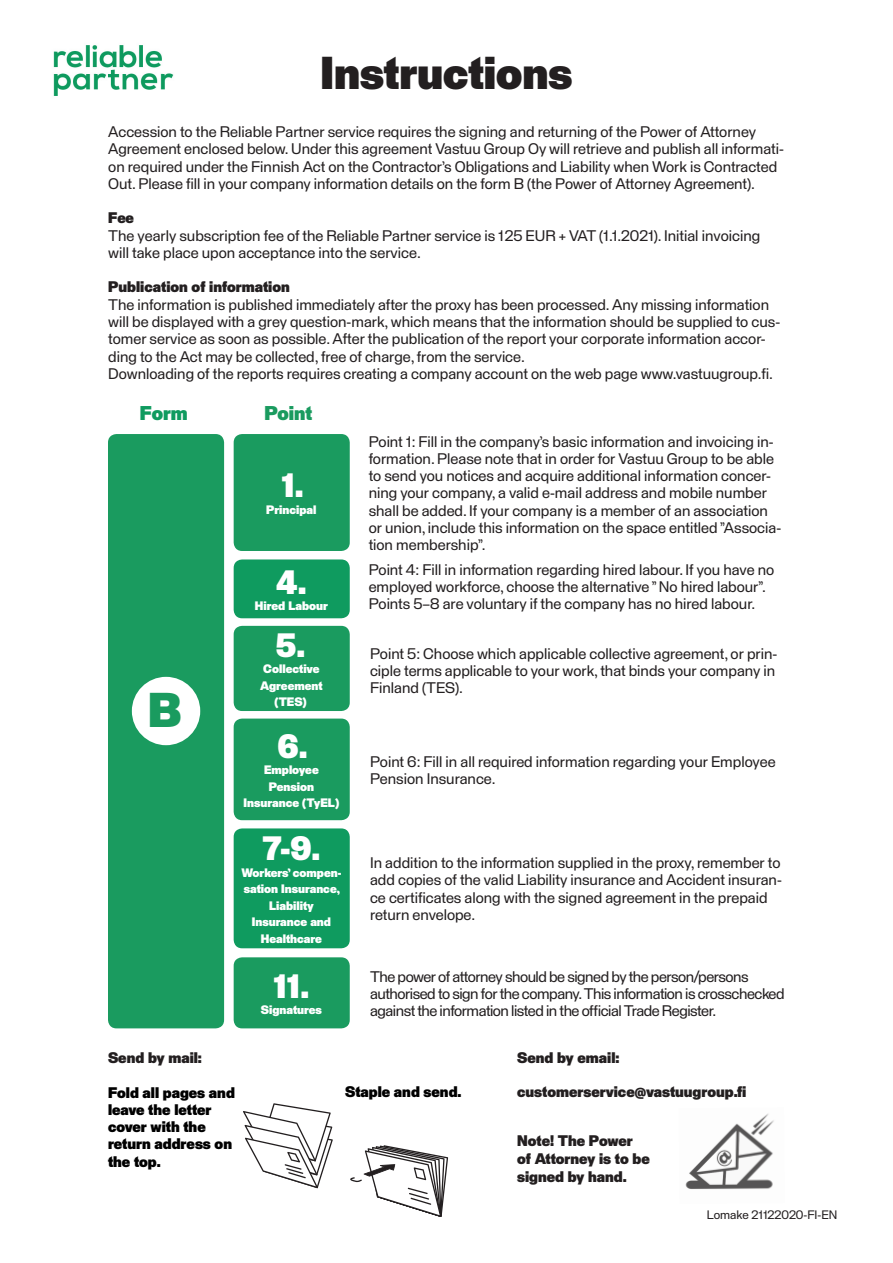
<style>
.page{position:relative;width:893px;height:1263px;background:#fff}
.page>*{position:absolute;margin:0;border:0;box-sizing:border-box;transform-origin:0 0}
.leipis{font:900 47.7px "Staff";color:#1a9b5f}
.leipis-2{font:900 45px "Staff";color:#231f20}
.leipis-3{font:900 33px "Staff";color:#fff}
.leipis-4{font:900 19.5px "Staff";color:#1a9b5f}
.leipis-5{font:900 19.5px "Staff";color:#0f9b5f}
.leipis-6{font:15px/17.2px "Staff";color:#231f20}
.leipis-7{font:15px/17.2px "Staff";letter-spacing:-.03em;color:#231f20}
.t1{font:900 15px/18px "Staff";color:#231f20}
.leipis-8{font:900 15px/17.2px "Staff";color:#000}
.leipis-9{font:900 12px/16.5px "Staff";color:#fff}
.leipis-10{font:12px "Staff";color:#231f20}
.s1{font-weight:900}
</style>
<div class="page">
<div style="left:108px;top:434px;width:116px;height:594px;background:#1a9b5f;border-radius:9px"></div>
<div style="left:234px;top:434px;width:116px;height:117px;background:#1a9b5f;border-radius:9px"></div>
<div style="left:234px;top:626px;width:116px;height:85px;background:#1a9b5f;border-radius:9px"></div>
<div style="left:234px;top:718px;width:116px;height:102px;background:#1a9b5f;border-radius:9px"></div>
<div style="left:234px;top:957px;width:116px;height:71px;background:#1a9b5f;border-radius:9px"></div>
<div style="left:234px;top:828px;width:116px;height:120px;background:#0f9b5f;border-radius:9px"></div>
<div style="left:132px;top:677px;width:68px;height:68px;background:#fff;border-radius:50%"></div>
<div style="left:234px;top:559px;width:116px;height:59px;background:#0f9b5f;border-radius:9px"></div>
<svg style="left:350px;top:1145px;width:98px;height:72px"></svg>
<svg style="left:243px;top:1103px;width:90px;height:85px"></svg>
<img style="left:685px;top:1113px;width:89px;height:76px">
<img style="left:53px;top:45px;width:121px;height:51px">
<p class="leipis-2" style="left:320px;top:46px;width:253px">Instructions</p>
<p class="leipis-6" style="left:108px;top:123px;width:677px">Accession to the Reliable Partner service requires the signing and returning of the Power of Attorney Agreement enclosed below. Under this agreement Vastuu Group Oy will retrieve and publish all informati&shy;on required under the Finnish Act on the Contractor’s Obligations and Liability when Work is Contracted Out. Please fill in your company information details on the form B (the Power of Attorney Agreement).</p>
<p class="leipis-6" style="left:108px;top:209px;width:654px"><span class="s1">Fee<br></span>The yearly subscription fee of the Reliable Partner service is 125 EUR + VAT (1.1.2021). Initial invoicing will take place upon acceptance into the service.</p>
<p class="leipis-6" style="left:108px;top:278px;width:673px"><span class="s1">Publication of information<br></span>The information is published immediately after the proxy has been processed. Any missing information will be displayed with a grey question-mark, which means that the information should be supplied to cus&shy;tomer service as soon as possible. After the publication of the report your corporate information accor&shy;ding to the Act may be collected, free of charge, from the service.<br>Downloading of the reports requires creating a company account on the web page www.vastuugroup.fi.</p>
<p class="leipis-5" style="left:140px;top:401px;width:49px">Form</p>
<p class="leipis-4" style="left:264px;top:401px;width:49px">Point</p>
<p class="leipis-3" style="left:282px;top:466px;width:24px">1.</p>
<p class="leipis-9" style="left:266px;top:501px;width:52px">Principal</p>
<p class="leipis" style="left:148px;top:681px;width:35px">B</p>
<p class="t1" style="left:108px;top:1048px;width:95px">Send by mail:</p>
<p class="leipis-3" style="left:276px;top:562px;width:32px">4.</p>
<p class="leipis-9" style="left:255px;top:597px;width:75px">Hired Labour</p>
<p class="leipis-3" style="left:276px;top:625px;width:31px">5.</p>
<p class="leipis-9" style="left:263px;top:661px;width:58px">Collective</p>
<p class="leipis-9" style="left:260px;top:677px;width:64px">Agreement</p>
<p class="leipis-9" style="left:275px;top:694px;width:34px">(TES)</p>
<p class="leipis-3" style="left:278px;top:726px;width:32px">6.</p>
<p class="leipis-9" style="left:264px;top:761px;width:56px">Employee</p>
<p class="leipis-9" style="left:269px;top:778px;width:47px">Pension</p>
<p class="leipis-9" style="left:244px;top:794px;width:97px">Insurance (TyEL)</p>
<p class="leipis-3" style="left:263px;top:829px;width:59px">7-9.</p>
<p class="leipis-9" style="left:242px;top:864px;width:101px">Workers’ compen&shy;sation Insurance,</p>
<p class="leipis-9" style="left:269px;top:897px;width:46px">Liability</p>
<p class="leipis-9" style="left:252px;top:913px;width:81px">Insurance and</p>
<p class="leipis-9" style="left:261px;top:930px;width:63px">Healthcare</p>
<p class="leipis-3" style="left:274px;top:966px;width:37px">11.</p>
<p class="leipis-9" style="left:261px;top:1001px;width:63px">Signatures</p>
<p class="leipis-6" style="left:369px;top:433px;width:414px">Point 1: Fill in the company’s basic information and invoicing in&shy;formation. Please note that in order for Vastuu Group to be able to send you notices and acquire additional information concer&shy;ning your company, a valid e-mail address and mobile number shall be added. If your company is a member of an association or union, include this information on the space entitled ”Associa&shy;tion membership”.</p>
<p class="leipis-6" style="left:369px;top:561px;width:407px">Point 4: Fill in information regarding hired labour. If you have no employed workforce, choose the alternative ” No hired labour”.<br>Points 5–8 are voluntary if the company has no hired labour.</p>
<p class="leipis-6" style="left:370px;top:645px;width:409px">Point 5: Choose which applicable collective agreement, or prin&shy;ciple terms applicable to your work, that binds your company in<br>Finland (TES).</p>
<p class="leipis-6" style="left:370px;top:753px;width:407px">Point 6: Fill in all required information regarding your Employee<br>Pension Insurance.</p>
<p class="leipis-6" style="left:370px;top:854px;width:413px">In addition to the information supplied in the proxy, remember to add copies of the valid Liability insurance and Accident insuran&shy;ce certificates along with the signed agreement in the prepaid return envelope.</p>
<p class="leipis-7" style="left:370px;top:967px;width:416px">The power of attorney should be signed by the person/persons authorised to sign for the company. This information is crosschecked against the information listed in the official Trade Register.</p>
<p class="t1" style="left:517px;top:1048px;width:104px">Send by email:</p>
<p class="leipis-8" style="left:108px;top:1083px;width:128px">Fold all pages and</p>
<p class="leipis-8" style="left:345px;top:1083px;width:118px">Staple and send.</p>
<p class="leipis-8" style="left:108px;top:1101px;width:126px">leave the letter cover with the return address on the top.</p>
<p class="t1" style="left:517px;top:1082px;width:231px">customerservice@vastuugroup.fi</p>
<p class="t1" style="left:517px;top:1132px;width:134px">Note! The Power of Attorney is to be signed by hand.</p>
<p class="leipis-10" style="left:707px;top:1207px;width:132px">Lomake 21122020-FI-EN</p>
</div>
